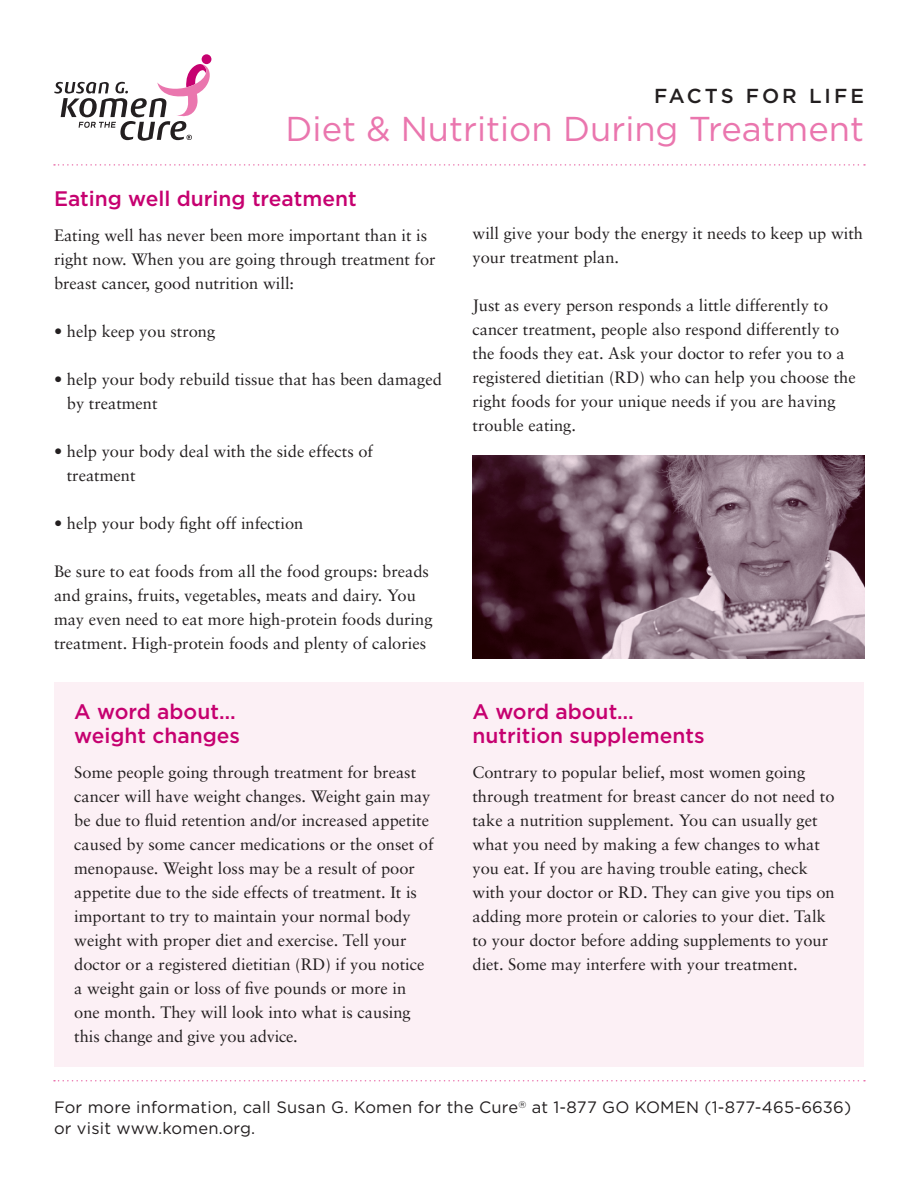
<style>
.page{position:relative;width:918px;height:1188px;background:#fff}
.page>*{position:absolute;margin:0;border:0;box-sizing:border-box;transform-origin:0 0}
.t1{font:34.5px "Gotham";color:#ea76ae}
.t2{font:500 21px/24px "Gotham";color:#c60170}
.t3{font:500 20.25px "Gotham";letter-spacing:.15em;color:#231f20}
.t4{font:16.5px/24px "Sabon";color:#231f20}
.t5{font:16.5px/21px "Gotham";letter-spacing:.015em;color:#231f20}
</style>
<div class="page">
<div style="left:54px;top:682px;width:810px;height:384px;background:#fcf0f5"></div>
<svg style="left:54px;top:54px;width:157px;height:87px"></svg>
<svg style="left:54px;top:164px;width:811px;height:2px"></svg>
<svg style="left:54px;top:1080px;width:811px;height:2px"></svg>
<img style="left:472px;top:456px;width:392px;height:203px">
<p class="t3" style="left:654px;top:85px;width:211px">FACTS FOR LIFE</p>
<h1 class="t1" style="left:286px;top:110px;width:580px">Diet &amp; Nutrition During Treatment</h1>
<p class="t2" style="left:54px;top:186px;width:304px">Eating well during treatment</p>
<p class="t4" style="left:54px;top:223px;width:383px">Eating well has never been more important than it is right now. When you are going through treatment for breast cancer, good nutrition will:</p>
<p class="t4" style="left:54px;top:319px;width:163px">• help keep you strong</p>
<p class="t4" style="left:67px;top:367px;width:377px;text-indent:-13px">• help your body rebuild tissue that has been damaged by treatment</p>
<p class="t4" style="left:67px;top:439px;width:308px;text-indent:-13px">• help your body deal with the side effects of treatment</p>
<p class="t4" style="left:54px;top:511px;width:251px">• help your body fight off infection</p>
<p class="t4" style="left:54px;top:559px;width:380px">Be sure to eat foods from all the food groups: breads and grains, fruits, vegetables, meats and dairy. You may even need to eat more high-protein foods during treatment. High-protein foods and plenty of calories</p>
<p class="t2" style="left:74px;top:699px;width:167px">A word about… weight changes</p>
<p class="t4" style="left:74px;top:760px;width:361px">Some people going through treatment for breast cancer will have weight changes. Weight gain may be due to fluid retention and/or increased appetite caused by some cancer medications or the onset of menopause. Weight loss may be a result of poor appetite due to the side effects of treatment. It is important to try to maintain your normal body weight with proper diet and exercise. Tell your doctor or a registered dietitian (RD) if you notice a weight gain or loss of five pounds or more in one month. They will look into what is causing this change and give you advice.</p>
<p class="t4" style="left:473px;top:221px;width:392px">will give your body the energy it needs to keep up with your treatment plan.</p>
<p class="t4" style="left:473px;top:293px;width:385px">Just as every person responds a little differently to cancer treatment, people also respond differently to the foods they eat. Ask your doctor to refer you to a registered dietitian (RD) who can help you choose the right foods for your unique needs if you are having trouble eating.</p>
<p class="t2" style="left:472px;top:699px;width:234px">A word about… nutrition supplements</p>
<p class="t4" style="left:472px;top:760px;width:364px">Contrary to popular belief, most women going through treatment for breast cancer do not need to take a nutrition supplement. You can usually get what you need by making a few changes to what you eat. If you are having trouble eating, check with your doctor or RD. They can give you tips on adding more protein or calories to your diet. Talk to your doctor before adding supplements to your diet. Some may interfere with your treatment.</p>
<p class="t5" style="left:54px;top:1097px;width:799px">For more information, call Susan G. Komen for the Cure<sup>®</sup> at 1-877 GO KOMEN (1-877-465-6636) or visit www.komen.org.</p>
</div>
